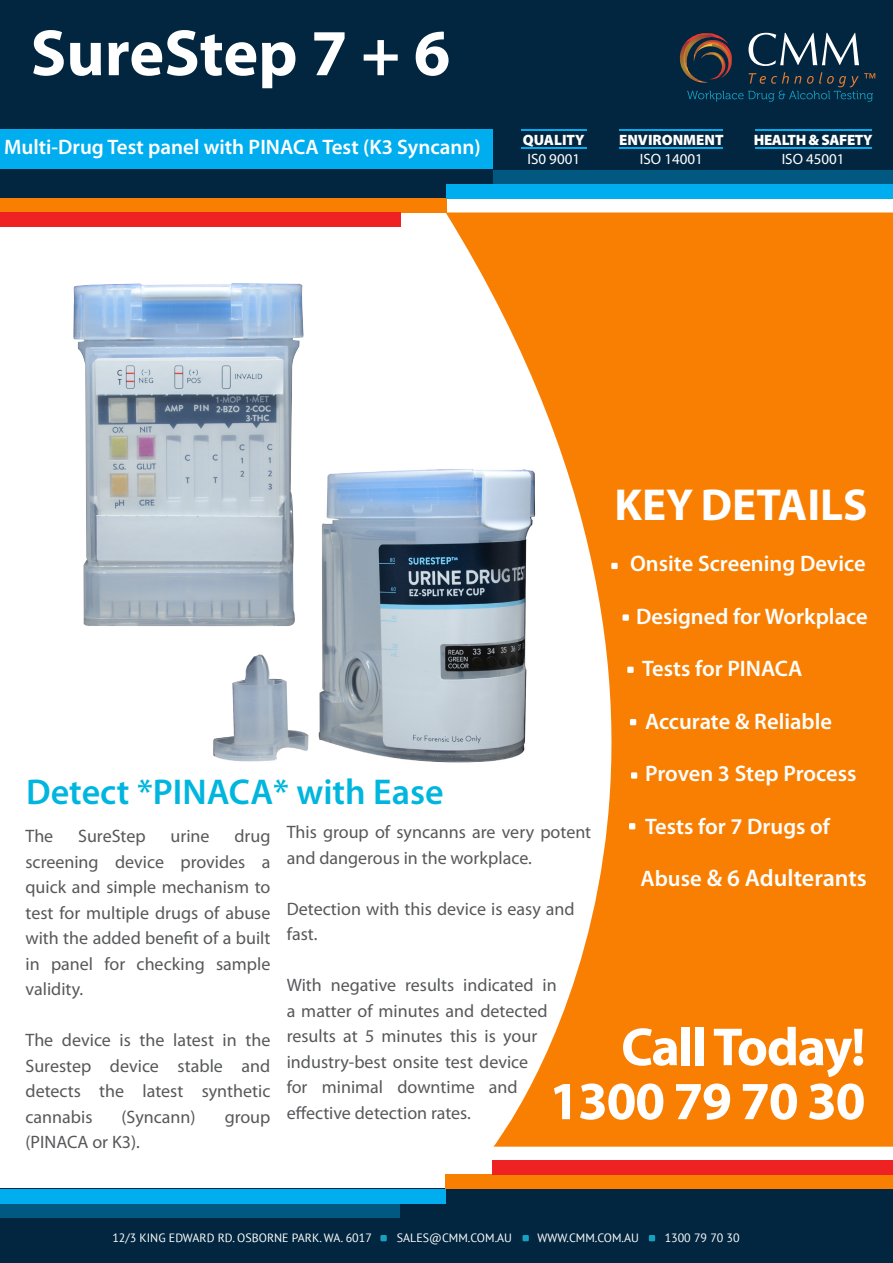
<style>
.page{position:relative;width:893px;height:1263px;background:#fff}
.page>*{position:absolute;margin:0;border:0;box-sizing:border-box;transform-origin:0 0}
.t1{font:700 66px "Myriad Pro";color:#fff}
.t2{font:700 54px "Myriad Pro";letter-spacing:-.025em;color:#fff}
.t3{font:700 45px "Myriad Pro";color:#fff}
.t4{font:600 36px "Myriad Pro";color:#00b6de}
.t5{font:600 24px "Myriad Pro";color:#fff}
.t6{font:600 22.5px "Myriad Pro";color:#fff}
.t7{font:600 21px "Myriad Pro";color:#fff}
.t8{font:18px/25.5px "Myriad Pro";color:#57585a}
.t9{font:15px "Myriad Pro";color:#fff}
.t10{font:900 15px "Myriad Pro";color:#fff}
.t11{font:900 15px "Myriad Pro";letter-spacing:-.025em;color:#fff}
.t12{font:12px "PT Sans";color:#fff}
.s1{font-size:22.5px}
</style>
<div class="page">
<img style="left:213px;top:469px;width:233px;height:294px">
<svg style="left:446px;top:212px;width:447px;height:935px;fill:#f97f02"></svg>
<div style="left:0;top:0;width:893px;height:198px;background:#022640"></div>
<div style="left:0;top:1189px;width:893px;height:74px;background:#022640"></div>
<div style="left:0;top:129px;width:492px;height:40px;background:#00adef"></div>
<svg style="left:649px;top:1235px;width:6px;height:6px"></svg>
<div style="left:522px;top:1235px;width:7px;height:6px;background:#18a0c0"></div>
<div style="left:380px;top:1235px;width:7px;height:6px;background:#18a0c0"></div>
<svg style="left:680px;top:33px;width:195px;height:69px"></svg>
<div style="left:446px;top:1175px;width:447px;height:14px;background:#f97f02"></div>
<div style="left:0;top:1203px;width:400px;height:14px;background:#015881"></div>
<div style="left:492px;top:1161px;width:401px;height:14px;background:#ee2123"></div>
<div style="left:0;top:1189px;width:446px;height:14px;background:#00adef"></div>
<div style="left:0;top:198px;width:447px;height:15px;background:#f97f02"></div>
<div style="left:493px;top:170px;width:400px;height:14px;background:#015881"></div>
<div style="left:0;top:212px;width:400px;height:15px;background:#ee2123"></div>
<div style="left:447px;top:184px;width:446px;height:14px;background:#00adef"></div>
<div style="left:623px;top:614px;width:6px;height:7px;background:#fff"></div>
<div style="left:611px;top:563px;width:7px;height:6px;background:#fff"></div>
<div style="left:627px;top:667px;width:7px;height:6px;background:#fff"></div>
<svg style="left:630px;top:719px;width:6px;height:6px"></svg>
<div style="left:631px;top:772px;width:6px;height:7px;background:#fff"></div>
<svg style="left:629px;top:823px;width:6px;height:6px"></svg>
<hr style="left:521px;top:129px;width:66px;height:2px;background:#00adef">
<hr style="left:620px;top:129px;width:103px;height:2px;background:#00adef">
<hr style="left:620px;top:148px;width:103px;height:1px;background:#00adef">
<hr style="left:755px;top:129px;width:116px;height:2px;background:#00adef">
<hr style="left:755px;top:148px;width:116px;height:1px;background:#00adef">
<hr style="left:521px;top:148px;width:66px;height:1px;background:#00adef">
<img style="left:73px;top:283px;width:297px;height:384px">
<p class="t1" style="left:31px;top:10px;width:421px">SureStep 7 + 6</p>
<p class="t7" style="left:4px;top:133px;width:478px">Multi-Drug Test panel with PINACA Test (K3 Syncann)</p>
<p class="t10" style="left:523px;top:130px;width:63px">QUALITY</p>
<p class="t9" style="left:527px;top:149px;width:54px">IS0 9001</p>
<p class="t10" style="left:619px;top:130px;width:106px">ENVIRONMENT</p>
<p class="t9" style="left:640px;top:149px;width:64px">ISO 14001</p>
<p class="t11" style="left:754px;top:130px;width:120px">HEALTH &amp; SAFETY</p>
<p class="t9" style="left:782px;top:149px;width:64px">ISO 45001</p>
<p class="t3" style="left:615px;top:475px;width:254px">KEY DETAILS</p>
<p class="t6" style="left:630px;top:549px;width:237px">Onsite Screening Device</p>
<p class="t6" style="left:636px;top:602px;width:233px">Designed for Workplace</p>
<p class="t6" style="left:642px;top:654px;width:162px">Tests for PINACA</p>
<p class="t6" style="left:645px;top:707px;width:189px">Accurate &amp; Reliable</p>
<p class="t6" style="left:645px;top:759px;width:213px">Proven 3 Step Process</p>
<p class="t6" style="left:645px;top:812px;width:187px">Tests for 7 Drugs of</p>
<p class="t5" style="left:640px;top:863px;width:228px"><span class="s1">Abuse</span> &amp; 6 Adulterants</p>
<p class="t4" style="left:26px;top:769px;width:419px">Detect *PINACA* with Ease</p>
<p class="t8" style="left:287px;top:819px;width:306px">This group of syncanns are very potent and dangerous in the workplace.</p>
<p class="t8" style="left:287px;top:895px;width:290px">Detection with this device is easy and fast.</p>
<p class="t8" style="left:287px;top:972px;width:272px">With negative results indicated in a matter of minutes and detected results at 5 minutes this is your industry-best onsite test device<br>for minimal downtime and effective detection rates.</p>
<p class="t8" style="left:26px;top:823px;width:29px">The</p>
<p class="t8" style="left:78px;top:823px;width:69px">SureStep</p>
<p class="t8" style="left:170px;top:823px;width:41px">urine</p>
<p class="t8" style="left:26px;top:823px;width:246px;text-align:justify;text-indent:209px">drug screening device provides a quick and simple mechanism to test for multiple drugs of abuse with the added benefit of a built in panel for checking sample validity.</p>
<p class="t8" style="left:26px;top:1027px;width:246px;text-align:justify">The device is the latest in the Surestep device stable and detects the latest synthetic cannabis</p>
<p class="t2" style="left:621px;top:1012px;width:246px">Call Today!</p>
<p class="t2" style="left:549px;top:1066px;width:318px">1300 79 70 30</p>
<p class="t8" style="left:122px;top:1103px;width:76px">(Syncann)</p>
<p class="t8" style="left:225px;top:1103px;width:47px">group</p>
<p class="t8" style="left:26px;top:1129px;width:116px">(PINACA or K3).</p>
<p class="t12" style="left:112px;top:1230px;width:261px">12/3 KING EDWARD RD. OSBORNE PARK. WA. 6017</p>
<p class="t12" style="left:397px;top:1230px;width:117px">SALES@CMM.COM.AU</p>
<p class="t12" style="left:537px;top:1230px;width:103px">WWW.CMM.COM.AU</p>
<p class="t12" style="left:665px;top:1230px;width:77px">1300 79 70 30</p>
</div>
